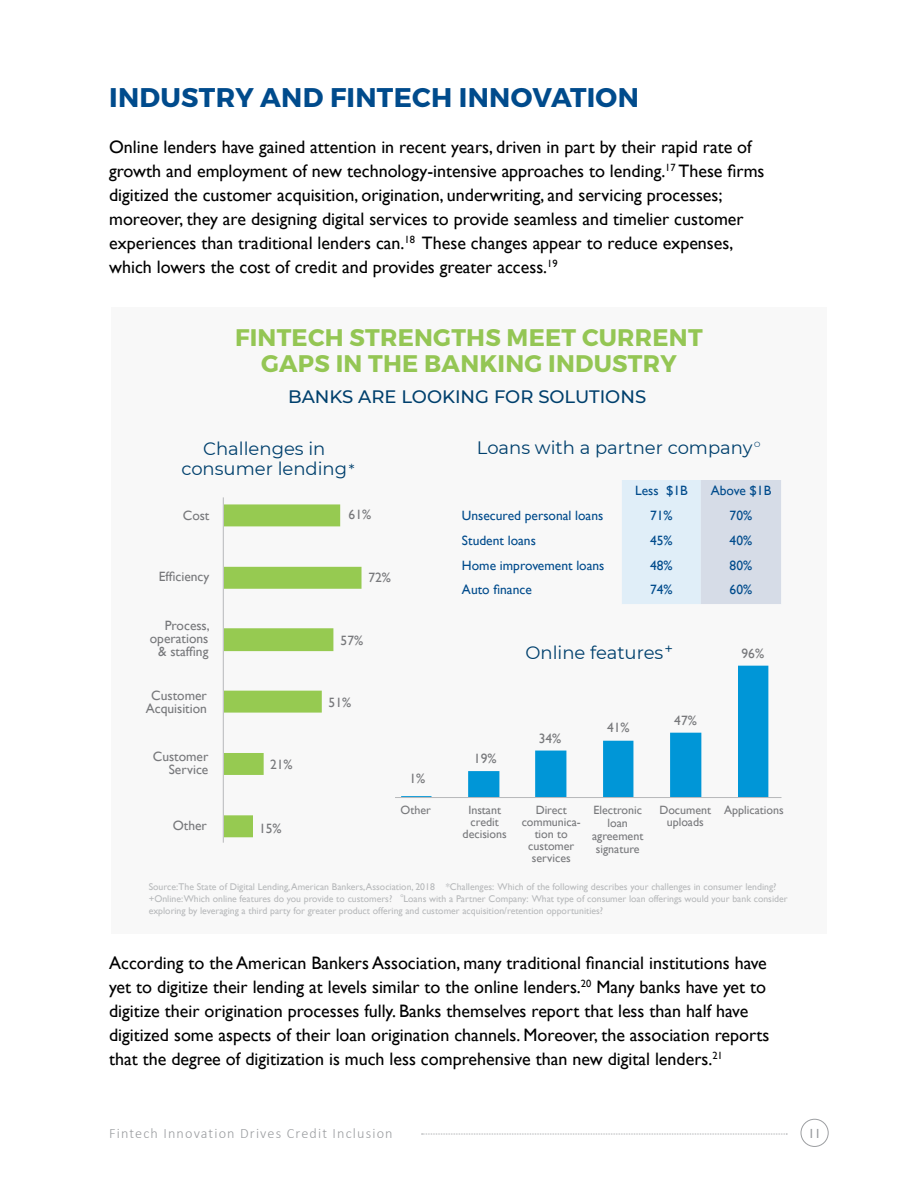
<style>
.page{position:relative;width:918px;height:1188px;background:#fff}
.page>*{position:absolute;margin:0;border:0;box-sizing:border-box;transform-origin:0 0}
.t1{font:700 27px "Montserrat";letter-spacing:.01em;color:#004b8c}
.t2{font:700 24px/25.8px "Montserrat";letter-spacing:.01em;color:#94c654;text-align:center}
.t3{font:18px/24px "Gill Sans";color:#000}
.t4{font:18px/19.8px "Montserrat";color:#00406d;text-align:center}
.t5{font:500 18px "Montserrat";color:#00406d}
.t6{font:300 14.25px "Calibri";letter-spacing:.08em;color:#9c9ea1}
.t7{font:13.5px/13.2px "Gill Sans";color:#77787b;text-align:right}
.t8{font:13.5px "Gill Sans";color:#004b8c}
.t9{font:13.2px "Gill Sans";color:#9c9ea1}
.t10{font:12px/12px "Gill Sans";color:#77787b;text-align:center}
.t11{font:9.75px/11.7px "Gill Sans";color:#b7b9bb}
.t12{font:7.5px "Montserrat";color:#00406d}
.t13{font:5.7px "Gill Sans";color:#b7b9bb}
.s1{font-size:15px}
</style>
<div class="page">
<div style="left:801px;top:1119px;width:28px;height:28px;border:1px solid #9c9ea1;border-radius:50%"></div>
<svg style="left:422px;top:1134px;width:365px;height:1px"></svg>
<div style="left:111px;top:307px;width:716px;height:626px;background:#f8f8f8"></div>
<svg style="left:622px;top:480px;width:159px;height:124px;background:#dae4ef"></svg>
<svg style="left:224px;top:504px;width:138px;height:333px"></svg>
<hr style="left:223px;top:497px;width:1px;height:346px;background:#b7b9bb">
<hr style="left:395px;top:797px;width:387px;height:1px;background:#b7b9bb">
<svg style="left:401px;top:666px;width:367px;height:131px"></svg>
<h1 class="t1" style="left:109px;top:81px;width:531px">INDUSTRY AND FINTECH INNOVATION</h1>
<p class="t3" style="left:109px;top:134px;width:657px">Online lenders have gained attention in recent years, driven in part by their rapid rate of growth and employment of new technology-intensive approaches to lending.<sup>17</sup> These firms digitized the customer acquisition, origination, underwriting, and servicing processes; moreover, they are designing digital services to provide seamless and timelier customer experiences than traditional lenders can.<sup>18</sup> These changes appear to reduce expenses, which lowers the cost of credit and provides greater access.<sup>19</sup></p>
<h2 class="t2" style="left:235px;top:325px;width:469px">FINTECH STRENGTHS MEET CURRENT<br>GAPS IN THE BANKING INDUSTRY</h2>
<p class="t5" style="left:288px;top:384px;width:360px">BANKS ARE LOOKING FOR SOLUTIONS</p>
<p class="t4" style="left:181px;top:438px;width:175px">Challenges in consumer lending<span class="s1">*</span></p>
<p class="t8" style="left:635px;top:483px;width:54px">Less $1B</p>
<p class="t8" style="left:711px;top:483px;width:62px">Above $1B</p>
<p class="t8" style="left:462px;top:507px;width:143px">Unsecured personal loans</p>
<p class="t8" style="left:650px;top:507px;width:24px">71%</p>
<p class="t8" style="left:730px;top:507px;width:24px">70%</p>
<p class="t8" style="left:462px;top:532px;width:75px">Student loans</p>
<p class="t8" style="left:650px;top:532px;width:24px">45%</p>
<p class="t8" style="left:730px;top:532px;width:24px">40%</p>
<p class="t8" style="left:462px;top:557px;width:144px">Home improvement loans</p>
<p class="t8" style="left:650px;top:557px;width:24px">48%</p>
<p class="t8" style="left:730px;top:557px;width:24px">80%</p>
<p class="t8" style="left:462px;top:582px;width:71px">Auto finance</p>
<p class="t8" style="left:650px;top:582px;width:24px">74%</p>
<p class="t8" style="left:730px;top:582px;width:24px">60%</p>
<p class="t4" style="left:477px;top:437px;width:277px">Loans with a partner company</p>
<p class="t12" style="left:754px;top:440px;width:8px">O</p>
<p class="t7" style="left:349px;top:507px;width:24px">61%</p>
<p class="t7" style="left:183px;top:509px;width:28px">Cost</p>
<p class="t7" style="left:159px;top:570px;width:52px">Efficiency</p>
<p class="t7" style="left:150px;top:619px;width:61px">Process, operations &amp; staffing</p>
<p class="t7" style="left:146px;top:688px;width:63px;text-align:center">Customer<br>Acquisition</p>
<p class="t7" style="left:153px;top:750px;width:57px">Customer<br>Service</p>
<p class="t7" style="left:368px;top:571px;width:24px">72%</p>
<p class="t7" style="left:341px;top:634px;width:24px">57%</p>
<p class="t4" style="left:525px;top:642px;width:149px">Online features<sup>+</sup></p>
<p class="t7" style="left:742px;top:646px;width:24px">96%</p>
<p class="t7" style="left:329px;top:696px;width:24px">51%</p>
<p class="t7" style="left:674px;top:713px;width:24px">47%</p>
<p class="t7" style="left:607px;top:721px;width:24px">41%</p>
<p class="t7" style="left:539px;top:731px;width:24px">34%</p>
<p class="t7" style="left:474px;top:752px;width:24px">19%</p>
<p class="t7" style="left:270px;top:758px;width:24px">21%</p>
<p class="t7" style="left:409px;top:772px;width:17px">1%</p>
<p class="t7" style="left:173px;top:818px;width:36px">Other</p>
<p class="t7" style="left:259px;top:821px;width:24px">15%</p>
<p class="t10" style="left:400px;top:803px;width:32px">Other</p>
<p class="t10" style="left:463px;top:803px;width:46px">Instant credit decisions</p>
<p class="t10" style="left:522px;top:803px;width:61px">Direct communica&shy;tion to customer services</p>
<p class="t10" style="left:592px;top:803px;width:53px;line-height:13.2px">Electronic loan agreement signature</p>
<p class="t10" style="left:659px;top:803px;width:53px">Document uploads</p>
<p class="t10" style="left:724px;top:803px;width:61px">Applications</p>
<p class="t11" style="left:149px;top:881px;width:629px">Source:The State of Digital Lending, American Bankers, Association, 2018 *Challenges: Which of the following describes your challenges in consumer lending? +Online:Which online features do you provide to customers?</p>
<p class="t13" style="left:400px;top:892px;width:5px">o</p>
<p class="t11" style="left:149px;top:893px;width:640px;text-indent:255px">Loans with a Partner Company: What type of consumer loan offerings would your bank consider exploring by leveraging a third party for greater product offering and customer acquisition/retention opportunities?</p>
<p class="t3" style="left:109px;top:950px;width:662px">According to the American Bankers Association, many traditional financial institutions have yet to digitize their lending at levels similar to the online lenders.<sup>20</sup> Many banks have yet to digitize their origination processes fully. Banks themselves report that less than half have digitized some aspects of their loan origination channels. Moreover, the association reports that the degree of digitization is much less comprehensive than new digital lenders.<sup>21</sup></p>
<p class="t6" style="left:109px;top:1124px;width:285px">Fintech Innovation Drives Credit Inclusion</p>
<p class="t9" style="left:808px;top:1125px;width:15px">11</p>
</div>
